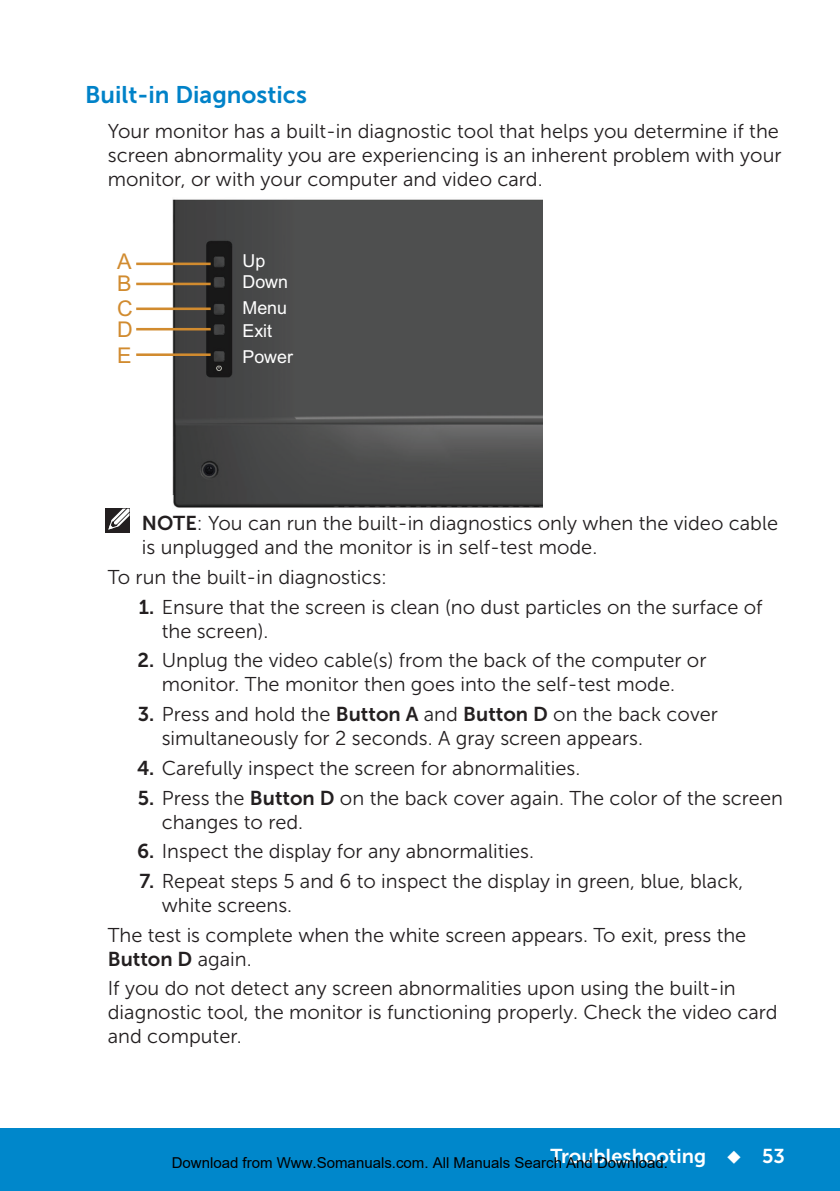
<style>
.page{position:relative;width:840px;height:1191px;background:#fff}
.page>*{position:absolute;margin:0;border:0;box-sizing:border-box;transform-origin:0 0}
.Head2{font:24px "Museo Sans For Dell 700";color:#0082c8}
.t1{font:21.6px/22.4px "Arial";color:#d18b2f}
.Paragraph{font:20px/24px "Museo Sans For Dell 300";color:#231f20}
.Note{font:20px/24px "Museo Sans For Dell 300";color:#231f20}
.t2{font:20px "Museo Sans For Dell 700";color:#fff}
.t3{font:17.8px/23px "Arial";color:#fff}
.t4{font:15px "Arial";color:#000}
.s1{font-family:"Museo Sans For Dell 700"}
</style>
<div class="page">
<div style="left:0;top:1128px;width:839px;height:63px;background:#0087cb"></div>
<img style="left:172px;top:199px;width:370px;height:309px">
<hr style="left:136px;top:262px;width:74px;height:3px;background:#d18b2f">
<hr style="left:136px;top:283px;width:74px;height:2px;background:#d18b2f">
<hr style="left:136px;top:307px;width:74px;height:3px;background:#d18b2f">
<hr style="left:136px;top:328px;width:74px;height:2px;background:#d18b2f">
<hr style="left:136px;top:353px;width:74px;height:3px;background:#d18b2f">
<div style="left:105px;top:509px;width:24px;height:24px;background:#231f20"></div>
<svg style="left:107px;top:508px;width:22px;height:22px"></svg>
<p class="Head2" style="left:85px;top:81px;width:223px">Built-in Diagnostics</p>
<p class="Paragraph" style="left:108px;top:120px;width:674px">Your monitor has a built-in diagnostic tool that helps you determine if the screen abnormality you are experiencing is an inherent problem with your monitor, or with your computer and video card.</p>
<p class="t1" style="left:117px;top:250px;width:16px">A<br>B</p>
<p class="t1" style="left:117px;top:298px;width:17px;line-height:21px">C<br>D</p>
<p class="t1" style="left:117px;top:344px;width:16px">E</p>
<p class="t3" style="left:242px;top:250px;width:24px">Up</p>
<p class="t3" style="left:242px;top:271px;width:47px">Down</p>
<p class="t3" style="left:242px;top:296px;width:46px">Menu<br>Exit</p>
<p class="t3" style="left:242px;top:345px;width:52px">Power</p>
<p class="Note" style="left:142px;top:511px;width:637px"><span class="s1">NOTE</span>: You can run the built-in diagnostics only when the video cable is unplugged and the monitor is in self-test mode.</p>
<p class="Paragraph" style="left:108px;top:565px;width:281px">To run the built-in diagnostics:</p>
<p class="Paragraph" style="left:162px;top:595px;width:602px;text-indent:-23px"><span class="s1">1.</span> Ensure that the screen is clean (no dust particles on the surface of the screen).</p>
<p class="Paragraph" style="left:137px;top:648px;width:570px;text-align:center"><span class="s1">2.</span> Unplug the video cable(s) from the back of the computer or monitor. The monitor then goes into the self-test mode.</p>
<p class="Paragraph" style="left:162px;top:702px;width:557px;text-indent:-24px"><span class="s1">3.</span> Press and hold the <span class="s1">Button A</span> and <span class="s1">Button D</span> on the back cover simultaneously for 2 seconds. A gray screen appears.</p>
<p class="Paragraph" style="left:137px;top:756px;width:444px"><span class="s1">4.</span> Carefully inspect the screen for abnormalities.</p>
<p class="Paragraph" style="left:162px;top:785px;width:622px;text-indent:-24px"><span class="s1">5.</span> Press the <span class="s1">Button D</span> on the back cover again. The color of the screen changes to red.</p>
<p class="Paragraph" style="left:137px;top:839px;width:398px"><span class="s1">6.</span> Inspect the display for any abnormalities.</p>
<p class="Paragraph" style="left:162px;top:869px;width:582px;text-indent:-22px"><span class="s1">7.</span> Repeat steps 5 and 6 to inspect the display in green, blue, black, white screens.</p>
<p class="Paragraph" style="left:108px;top:922px;width:639px">The test is complete when the white screen appears. To exit, press the<br><span class="s1">Button D</span> again.</p>
<p class="Paragraph" style="left:108px;top:976px;width:671px">If you do not detect any screen abnormalities upon using the built-in diagnostic tool, the monitor is functioning properly. Check the video card and computer.</p>
<p class="t2" style="left:550px;top:1144px;width:236px">Troubleshooting ◆ 53</p>
<p class="t4" style="left:172px;top:1154px;width:497px">Download from Www.Somanuals.com. All Manuals Search And Download.</p>
</div>
